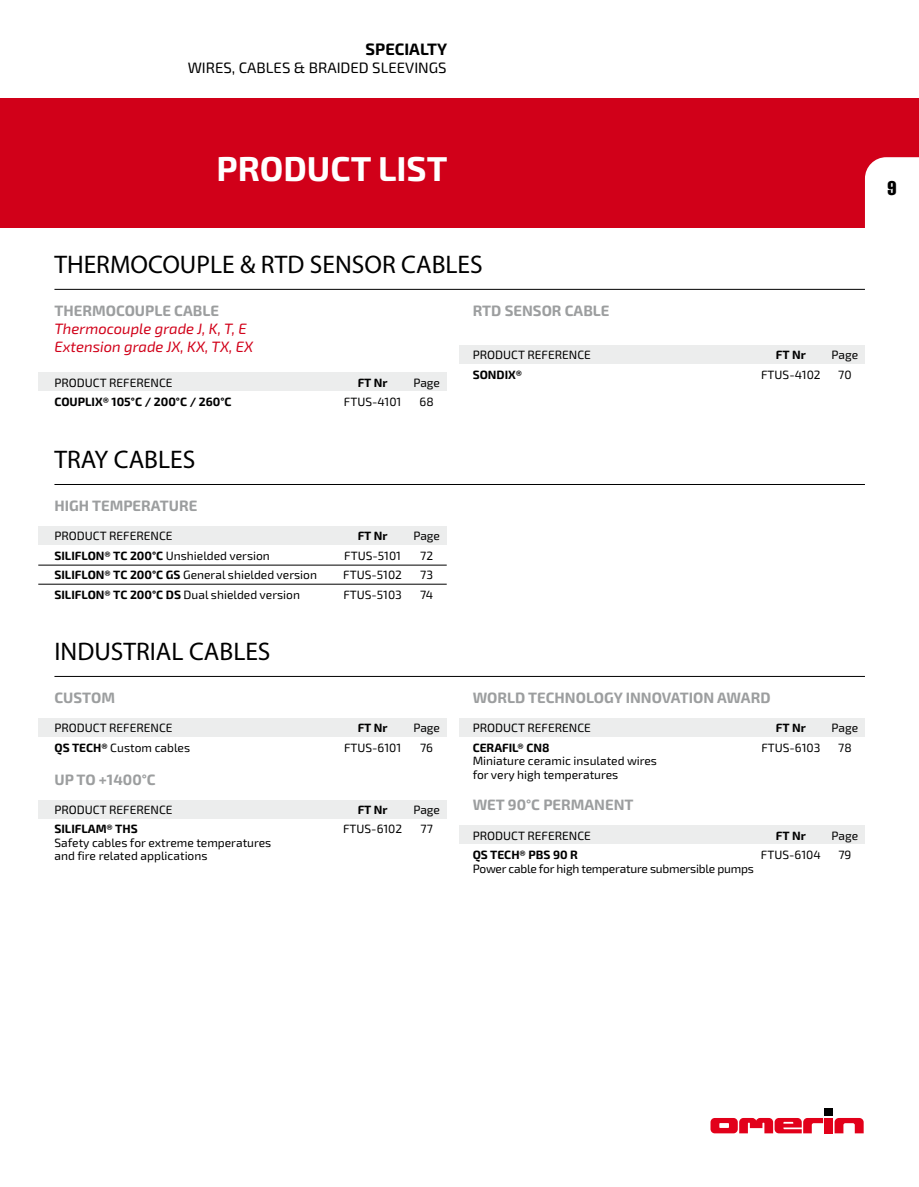
<style>
.page{position:relative;width:919px;height:1187px;background:#fff}
.page>*{position:absolute;margin:0;border:0;box-sizing:border-box;transform-origin:0 0}
.t1{font:700 34.5px "Exo 2";color:#fff}
.t2{font:25.5px "Myriad Pro";color:#000}
.t3{font:extra-condensed 19.5px "Helvetica";color:#000}
.t4{font:700 16.5px "Exo 2";color:#000}
.t5{font:700 15px "Exo 2";color:#9c9e9f}
.t6{font:italic 15px "Exo 2";color:#d10019}
.t7{font:15px "Exo 2";color:#000}
.t8{font:12px/13.5px "Exo 2";color:#000}
.t9{font:700 12px "Exo 2";color:#000}
.t10{font:12px "Exo 2";letter-spacing:-.02em;color:#000}
.s1{font-weight:700}
</style>
<div class="page">
<div style="left:0;top:98px;width:918px;height:129px;background:#d10019"></div>
<div style="left:864px;top:157px;width:54px;height:71px;background:#fff"></div>
<svg style="left:834px;top:1118px;width:29px;height:15px"></svg>
<div style="left:824px;top:1117px;width:9px;height:16px;background:#e2001a"></div>
<div style="left:824px;top:1108px;width:9px;height:8px;background:#000"></div>
<svg style="left:710px;top:1118px;width:113px;height:15px"></svg>
<div style="left:38px;top:372px;width:408px;height:18px;background:#eceded"></div>
<div style="left:38px;top:526px;width:408px;height:19px;background:#eceded"></div>
<div style="left:38px;top:718px;width:408px;height:18px;background:#eceded"></div>
<div style="left:459px;top:718px;width:405px;height:18px;background:#eceded"></div>
<div style="left:459px;top:825px;width:405px;height:19px;background:#eceded"></div>
<div style="left:38px;top:799px;width:408px;height:19px;background:#eceded"></div>
<div style="left:459px;top:345px;width:405px;height:18px;background:#eceded"></div>
<hr style="left:38px;top:565px;width:408px;height:1px;background:#000">
<hr style="left:38px;top:584px;width:408px;height:1px;background:#000">
<hr style="left:54px;top:289px;width:810px;height:1px;background:#000">
<hr style="left:54px;top:484px;width:810px;height:1px;background:#000">
<hr style="left:54px;top:676px;width:810px;height:1px;background:#000">
<p class="t4" style="left:365px;top:39px;width:83px">SPECIALTY</p>
<p class="t7" style="left:188px;top:59px;width:260px">WIRES, CABLES &amp; BRAIDED SLEEVINGS</p>
<p class="t1" style="left:216px;top:149px;width:232px">PRODUCT LIST</p>
<p class="t2" style="left:54px;top:249px;width:429px">THERMOCOUPLE &amp; RTD SENSOR CABLES</p>
<p class="t5" style="left:54px;top:302px;width:166px">THERMOCOUPLE CABLE</p>
<p class="t6" style="left:54px;top:320px;width:194px">Thermocouple grade J, K, T, E</p>
<p class="t6" style="left:54px;top:338px;width:200px">Extension grade JX, KX, TX, EX</p>
<p class="t8" style="left:54px;top:376px;width:120px">PRODUCT REFERENCE</p>
<p class="t9" style="left:357px;top:375px;width:31px">FT Nr</p>
<p class="t8" style="left:413px;top:376px;width:28px">Page</p>
<p class="t9" style="left:54px;top:395px;width:179px">COUPLIX® 105°C / 200°C / 260°C</p>
<p class="t8" style="left:344px;top:395px;width:59px">FTUS-4101</p>
<p class="t8" style="left:419px;top:395px;width:16px">68</p>
<p class="t2" style="left:54px;top:444px;width:142px">TRAY CABLES</p>
<p class="t5" style="left:54px;top:497px;width:144px">HIGH TEMPERATURE</p>
<p class="t8" style="left:54px;top:529px;width:120px">PRODUCT REFERENCE</p>
<p class="t9" style="left:357px;top:529px;width:31px">FT Nr</p>
<p class="t8" style="left:413px;top:529px;width:28px">Page</p>
<p class="t8" style="left:54px;top:549px;width:217px"><span class="s1">SILIFLON® TC 200°C</span> Unshielded version</p>
<p class="t8" style="left:344px;top:549px;width:58px">FTUS-5101</p>
<p class="t8" style="left:420px;top:549px;width:14px">72</p>
<p class="t8" style="left:54px;top:568px;width:264px"><span class="s1">SILIFLON® TC 200°C GS</span> General shielded version</p>
<p class="t8" style="left:343px;top:568px;width:60px">FTUS-5102</p>
<p class="t8" style="left:420px;top:568px;width:14px">73</p>
<p class="t8" style="left:54px;top:588px;width:247px"><span class="s1">SILIFLON® TC 200°C DS</span> Dual shielded version</p>
<p class="t8" style="left:343px;top:588px;width:60px">FTUS-5103</p>
<p class="t8" style="left:420px;top:588px;width:15px">74</p>
<p class="t2" style="left:54px;top:635px;width:217px">INDUSTRIAL CABLES</p>
<p class="t5" style="left:472px;top:302px;width:138px">RTD SENSOR CABLE</p>
<p class="t8" style="left:472px;top:348px;width:120px">PRODUCT REFERENCE</p>
<p class="t9" style="left:775px;top:348px;width:31px">FT Nr</p>
<p class="t8" style="left:831px;top:348px;width:28px">Page</p>
<p class="t9" style="left:472px;top:367px;width:51px">SONDIX®</p>
<p class="t8" style="left:761px;top:368px;width:61px">FTUS-4102</p>
<p class="t8" style="left:838px;top:368px;width:15px">70</p>
<p class="t5" style="left:54px;top:688px;width:62px">CUSTOM</p>
<p class="t5" style="left:472px;top:688px;width:299px">WORLD TECHNOLOGY INNOVATION AWARD</p>
<p class="t8" style="left:54px;top:721px;width:120px">PRODUCT REFERENCE</p>
<p class="t9" style="left:357px;top:721px;width:31px">FT Nr</p>
<p class="t8" style="left:413px;top:721px;width:28px">Page</p>
<p class="t8" style="left:54px;top:741px;width:137px"><span class="s1">QS TECH®</span> Custom cables</p>
<p class="t8" style="left:344px;top:741px;width:59px">FTUS-6101</p>
<p class="t8" style="left:420px;top:741px;width:15px">76</p>
<p class="t5" style="left:54px;top:770px;width:103px">UP TO +1400°C</p>
<p class="t8" style="left:54px;top:803px;width:120px">PRODUCT REFERENCE</p>
<p class="t9" style="left:357px;top:802px;width:31px">FT Nr</p>
<p class="t8" style="left:413px;top:803px;width:28px">Page</p>
<p class="t9" style="left:54px;top:821px;width:85px">SILIFLAM® THS</p>
<p class="t8" style="left:343px;top:822px;width:61px">FTUS-6102</p>
<p class="t8" style="left:420px;top:822px;width:14px">77</p>
<p class="t8" style="left:54px;top:836px;width:218px">Safety cables for extreme temperatures and fire related applications</p>
<p class="t8" style="left:472px;top:721px;width:120px">PRODUCT REFERENCE</p>
<p class="t9" style="left:775px;top:721px;width:31px">FT Nr</p>
<p class="t8" style="left:831px;top:721px;width:28px">Page</p>
<p class="t9" style="left:472px;top:740px;width:78px">CERAFIL® CN8</p>
<p class="t8" style="left:761px;top:741px;width:61px">FTUS-6103</p>
<p class="t8" style="left:838px;top:741px;width:15px">78</p>
<p class="t8" style="left:472px;top:754px;width:186px">Miniature ceramic insulated wires</p>
<p class="t8" style="left:472px;top:768px;width:147px">for very high temperatures</p>
<p class="t5" style="left:472px;top:796px;width:162px">WET 90°C PERMANENT</p>
<p class="t8" style="left:472px;top:828px;width:120px">PRODUCT REFERENCE</p>
<p class="t9" style="left:775px;top:828px;width:31px">FT Nr</p>
<p class="t8" style="left:831px;top:828px;width:28px">Page</p>
<p class="t9" style="left:472px;top:847px;width:107px">QS TECH® PBS 90 R</p>
<p class="t8" style="left:761px;top:848px;width:61px">FTUS-6104</p>
<p class="t8" style="left:838px;top:848px;width:15px">79</p>
<p class="t10" style="left:472px;top:861px;width:282px">Power cable for high temperature submersible pumps</p>
<h3 class="t3" style="left:887px;top:175px;width:11px">9</h3>
</div>
